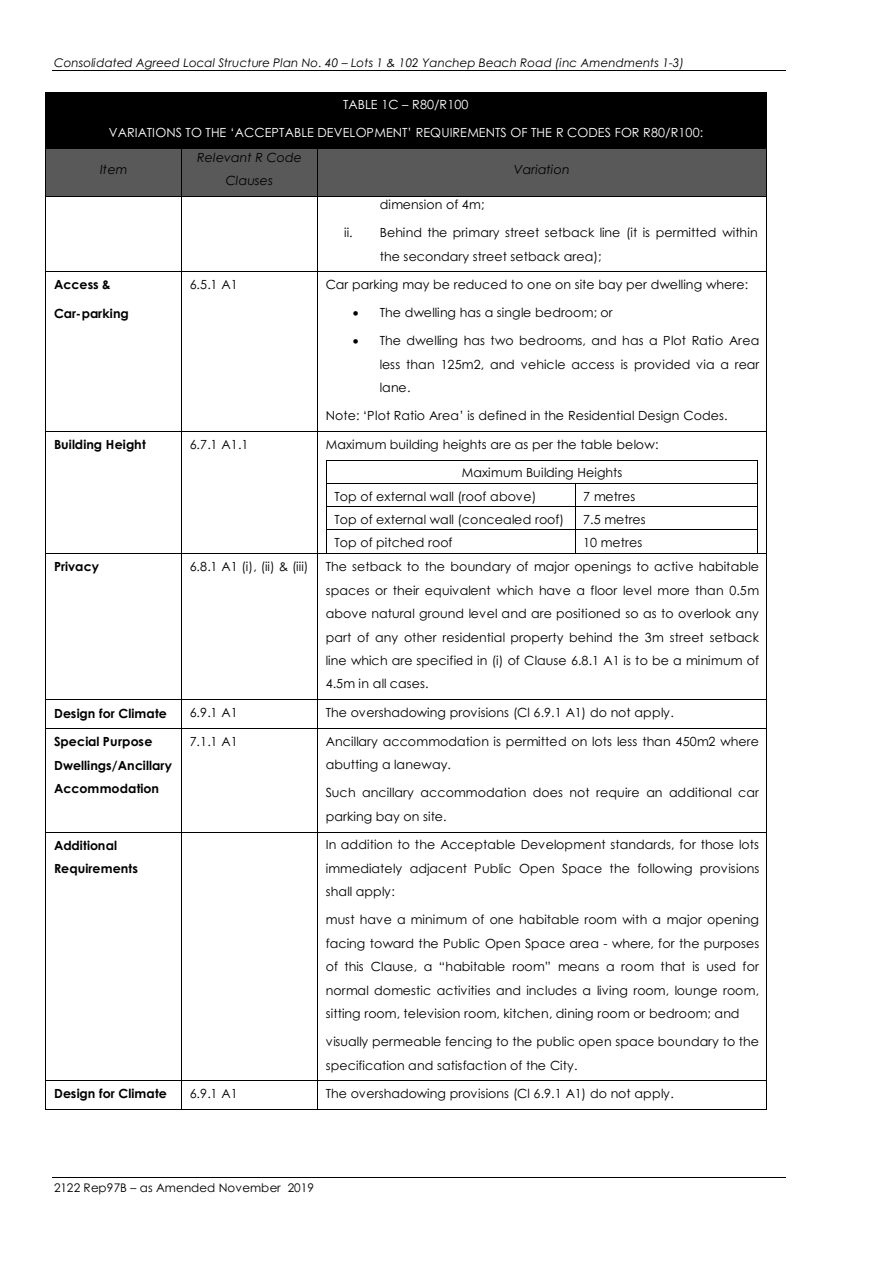
<style>
.page{position:relative;width:893px;height:1263px;background:#fff}
.page>*{position:absolute;margin:0;border:0;box-sizing:border-box;transform-origin:0 0}
.t1{font:12.6px/23.4px "Century Gothic";letter-spacing:.005em;color:#000}
.t2{font:700 12.6px/23.5px "Century Gothic";color:#000}
.t3{font:12.6px "Century Gothic";letter-spacing:.005em;color:#fff}
.t4{font:italic 12.6px/23.4px "Century Gothic";letter-spacing:.005em;color:#000;text-align:center}
.t5{font:italic 11.85px "Century Gothic";letter-spacing:.005em;color:#000}
.t6{font:11.85px "Century Gothic";color:#000}
</style>
<div class="page">
<hr style="left:52px;top:70px;width:733px;height:1px;background:#000">
<hr style="left:52px;top:1177px;width:733px;height:1px;background:#000">
<div style="left:46px;top:93px;width:719px;height:55px;background:#000"></div>
<hr style="left:46px;top:92px;width:720px;height:1px;background:#000">
<hr style="left:45px;top:93px;width:1px;height:55px;background:#000">
<hr style="left:766px;top:93px;width:1px;height:55px;background:#000">
<div style="left:46px;top:149px;width:135px;height:47px;background:#595959"></div>
<div style="left:182px;top:149px;width:135px;height:47px;background:#595959"></div>
<div style="left:318px;top:149px;width:447px;height:47px;background:#595959"></div>
<hr style="left:46px;top:148px;width:135px;height:1px;background:#000">
<hr style="left:182px;top:148px;width:136px;height:1px;background:#000">
<hr style="left:318px;top:148px;width:448px;height:1px;background:#000">
<hr style="left:45px;top:149px;width:1px;height:47px;background:#000">
<hr style="left:181px;top:149px;width:1px;height:47px;background:#000">
<hr style="left:318px;top:149px;width:1px;height:47px;background:#000">
<hr style="left:766px;top:149px;width:1px;height:47px;background:#000">
<hr style="left:46px;top:196px;width:135px;height:1px;background:#000">
<hr style="left:182px;top:196px;width:136px;height:1px;background:#000">
<hr style="left:318px;top:196px;width:448px;height:1px;background:#000">
<hr style="left:45px;top:197px;width:1px;height:74px;background:#000">
<hr style="left:181px;top:197px;width:1px;height:74px;background:#000">
<hr style="left:318px;top:197px;width:1px;height:74px;background:#000">
<hr style="left:766px;top:197px;width:1px;height:74px;background:#000">
<hr style="left:46px;top:271px;width:135px;height:1px;background:#000">
<hr style="left:182px;top:271px;width:136px;height:1px;background:#000">
<hr style="left:318px;top:271px;width:448px;height:1px;background:#000">
<hr style="left:45px;top:272px;width:1px;height:159px;background:#000">
<hr style="left:181px;top:272px;width:1px;height:159px;background:#000">
<hr style="left:318px;top:272px;width:1px;height:159px;background:#000">
<hr style="left:766px;top:272px;width:1px;height:159px;background:#000">
<hr style="left:327px;top:460px;width:430px;height:1px;background:#000">
<hr style="left:327px;top:483px;width:248px;height:1px;background:#000">
<hr style="left:575px;top:483px;width:182px;height:1px;background:#000">
<hr style="left:327px;top:506px;width:248px;height:1px;background:#000">
<hr style="left:575px;top:506px;width:182px;height:1px;background:#000">
<hr style="left:327px;top:529px;width:248px;height:1px;background:#000">
<hr style="left:575px;top:529px;width:182px;height:1px;background:#000">
<svg style="left:326px;top:460px;width:1px;height:93px"></svg>
<svg style="left:575px;top:484px;width:1px;height:69px"></svg>
<svg style="left:757px;top:460px;width:1px;height:93px"></svg>
<hr style="left:46px;top:431px;width:135px;height:1px;background:#000">
<hr style="left:182px;top:431px;width:136px;height:1px;background:#000">
<hr style="left:318px;top:431px;width:448px;height:1px;background:#000">
<hr style="left:45px;top:432px;width:1px;height:121px;background:#000">
<hr style="left:181px;top:432px;width:1px;height:121px;background:#000">
<hr style="left:318px;top:432px;width:1px;height:121px;background:#000">
<hr style="left:766px;top:432px;width:1px;height:121px;background:#000">
<hr style="left:46px;top:553px;width:135px;height:1px;background:#000">
<hr style="left:182px;top:553px;width:136px;height:1px;background:#000">
<hr style="left:318px;top:553px;width:448px;height:1px;background:#000">
<hr style="left:45px;top:554px;width:1px;height:145px;background:#000">
<hr style="left:181px;top:554px;width:1px;height:145px;background:#000">
<hr style="left:318px;top:554px;width:1px;height:145px;background:#000">
<hr style="left:766px;top:554px;width:1px;height:145px;background:#000">
<hr style="left:46px;top:699px;width:135px;height:1px;background:#000">
<hr style="left:182px;top:699px;width:136px;height:1px;background:#000">
<hr style="left:318px;top:699px;width:448px;height:1px;background:#000">
<svg style="left:45px;top:699px;width:1px;height:30px"></svg>
<hr style="left:46px;top:728px;width:135px;height:1px;background:#000">
<svg style="left:181px;top:699px;width:1px;height:30px"></svg>
<hr style="left:182px;top:728px;width:136px;height:1px;background:#000">
<hr style="left:318px;top:728px;width:448px;height:1px;background:#000">
<svg style="left:766px;top:699px;width:1px;height:30px"></svg>
<hr style="left:45px;top:729px;width:1px;height:103px;background:#000">
<hr style="left:181px;top:729px;width:1px;height:103px;background:#000">
<hr style="left:318px;top:729px;width:1px;height:103px;background:#000">
<hr style="left:766px;top:729px;width:1px;height:103px;background:#000">
<hr style="left:46px;top:832px;width:135px;height:1px;background:#000">
<hr style="left:182px;top:832px;width:136px;height:1px;background:#000">
<hr style="left:318px;top:832px;width:448px;height:1px;background:#000">
<hr style="left:45px;top:832px;width:1px;height:248px;background:#000">
<hr style="left:181px;top:832px;width:1px;height:248px;background:#000">
<hr style="left:318px;top:832px;width:1px;height:248px;background:#000">
<hr style="left:766px;top:832px;width:1px;height:248px;background:#000">
<hr style="left:46px;top:1080px;width:135px;height:1px;background:#000">
<hr style="left:182px;top:1080px;width:136px;height:1px;background:#000">
<hr style="left:318px;top:1080px;width:448px;height:1px;background:#000">
<svg style="left:45px;top:1080px;width:1px;height:30px"></svg>
<hr style="left:46px;top:1109px;width:135px;height:1px;background:#000">
<svg style="left:181px;top:1080px;width:1px;height:30px"></svg>
<hr style="left:182px;top:1109px;width:136px;height:1px;background:#000">
<hr style="left:318px;top:1109px;width:448px;height:1px;background:#000">
<svg style="left:766px;top:1080px;width:1px;height:30px"></svg>
<p class="t5" style="left:54px;top:54px;width:632px">Consolidated Agreed Local Structure Plan No. 40 – Lots 1 &amp; 102 Yanchep Beach Road (inc Amendments 1-3)</p>
<p class="t3" style="left:343px;top:96px;width:127px">TABLE 1C – R80/R100</p>
<p class="t3" style="left:109px;top:124px;width:596px">VARIATIONS TO THE ‘ACCEPTABLE DEVELOPMENT’ REQUIREMENTS OF THE R CODES FOR R80/R100:</p>
<p class="t4" style="left:100px;top:157px;width:29px">Item</p>
<p class="t4" style="left:197px;top:146px;width:106px">Relevant R Code<br>Clauses</p>
<p class="t4" style="left:514px;top:157px;width:57px">Variation</p>
<p class="t1" style="left:380px;top:193px;width:106px">dimension of 4m;</p>
<p class="t1" style="left:380px;top:221px;width:379px;text-indent:-36px">ii. Behind the primary street setback line (it is permitted within the secondary street setback area);</p>
<p class="t2" style="left:54px;top:273px;width:58px">Access &amp;</p>
<p class="t2" style="left:54px;top:301px;width:76px">Car-parking</p>
<p class="t1" style="left:190px;top:273px;width:50px">6.5.1 A1</p>
<p class="t1" style="left:326px;top:273px;width:424px">Car parking may be reduced to one on site bay per dwelling where:</p>
<p class="t1" style="left:353px;top:301px;width:261px">• The dwelling has a single bedroom; or</p>
<p class="t1" style="left:380px;top:329px;width:381px;text-align:justify;text-indent:-27px">• The dwelling has two bedrooms, and has a Plot Ratio Area less than 125m2, and vehicle access is provided via a rear lane.</p>
<p class="t1" style="left:326px;top:404px;width:403px">Note: ‘Plot Ratio Area’ is defined in the Residential Design Codes.</p>
<p class="t2" style="left:54px;top:432px;width:93px">Building Height</p>
<p class="t1" style="left:190px;top:432px;width:60px">6.7.1 A1.1</p>
<p class="t1" style="left:326px;top:432px;width:334px">Maximum building heights are as per the table below:</p>
<p class="t1" style="left:334px;top:461px;width:289px;text-indent:127px">Maximum Building Heights<br>Top of external wall (roof above)</p>
<p class="t1" style="left:583px;top:484px;width:54px">7 metres</p>
<p class="t1" style="left:334px;top:507px;width:231px">Top of external wall (concealed roof)</p>
<p class="t1" style="left:583px;top:507px;width:64px">7.5 metres</p>
<p class="t1" style="left:334px;top:531px;width:120px">Top of pitched roof</p>
<p class="t1" style="left:583px;top:531px;width:60px">10 metres</p>
<p class="t2" style="left:54px;top:554px;width:47px">Privacy</p>
<p class="t1" style="left:190px;top:555px;width:120px">6.8.1 A1 (i), (ii) &amp; (iii)</p>
<p class="t1" style="left:326px;top:555px;width:435px;text-align:justify">The setback to the boundary of major openings to active habitable spaces or their equivalent which have a floor level more than 0.5m above natural ground level and are positioned so as to overlook any part of any other residential property behind the 3m street setback line which are specified in (i) of Clause 6.8.1 A1 is to be a minimum of 4.5m in all cases.</p>
<p class="t2" style="left:54px;top:701px;width:114px">Design for Climate</p>
<p class="t1" style="left:190px;top:701px;width:50px">6.9.1 A1</p>
<p class="t1" style="left:326px;top:701px;width:350px">The overshadowing provisions (Cl 6.9.1 A1) do not apply.</p>
<p class="t2" style="left:54px;top:729px;width:120px">Special Purpose<br>Dwellings/Ancillary<br>Accommodation</p>
<p class="t1" style="left:190px;top:729px;width:50px">7.1.1 A1</p>
<p class="t1" style="left:326px;top:729px;width:434px">Ancillary accommodation is permitted on lots less than 450m2 where abutting a laneway.</p>
<p class="t1" style="left:326px;top:780px;width:434px">Such ancillary accommodation does not require an additional car parking bay on site.</p>
<p class="t2" style="left:54px;top:833px;width:86px">Additional<br>Requirements</p>
<p class="t1" style="left:326px;top:833px;width:435px;text-align:justify">In addition to the Acceptable Development standards, for those lots immediately adjacent Public Open Space the following provisions shall apply:</p>
<p class="t1" style="left:326px;top:908px;width:435px;text-align:justify">must have a minimum of one habitable room with a major opening facing toward the Public Open Space area - where, for the purposes of this Clause, a “habitable room” means a room that is used for normal domestic activities and includes a living room, lounge room, sitting room, television room, kitchen, dining room or bedroom; and</p>
<p class="t1" style="left:326px;top:1029px;width:435px">visually permeable fencing to the public open space boundary to the specification and satisfaction of the City.</p>
<p class="t2" style="left:54px;top:1081px;width:114px">Design for Climate</p>
<p class="t1" style="left:190px;top:1082px;width:50px">6.9.1 A1</p>
<p class="t1" style="left:326px;top:1082px;width:350px">The overshadowing provisions (Cl 6.9.1 A1) do not apply.</p>
<p class="t6" style="left:54px;top:1179px;width:262px">2122 Rep97B – as Amended November 2019</p>
</div>
